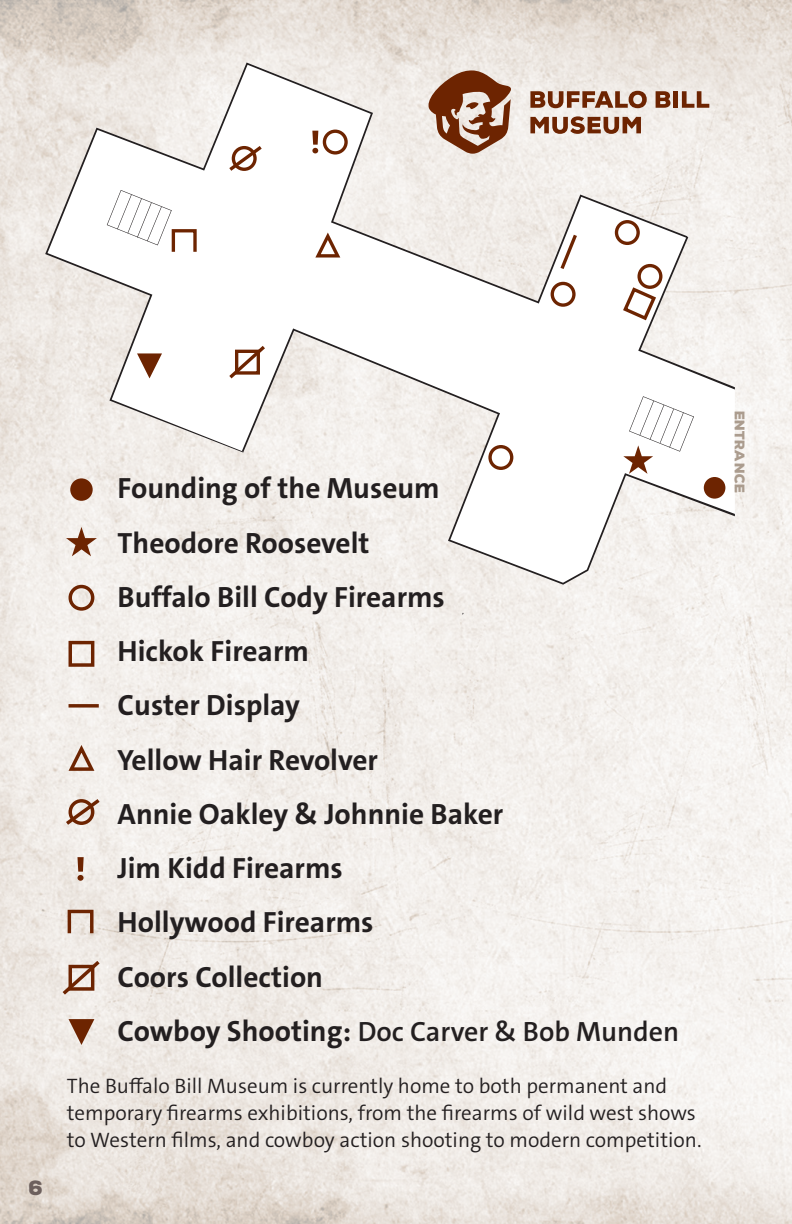
<style>
.page{position:relative;width:792px;height:1224px;background:#fff}
.page>*{position:absolute;margin:0;border:0;box-sizing:border-box;transform-origin:0 0}
.t1{font:700 29.4px/54.2px "The Sans C4 s";color:#231f20}
.t2{font:600 28px "The Sans C4 s";color:#231f20}
.t3{font:300 21px/27px "The Sans C4 s";color:#231f20}
.t4{font:900 20px "Nexa Rust Sans";color:#6d605d}
.t5{font:900 13.6px "Nexa Rust Sans";color:#ab9c8e}
.s1{font-weight:700;font-size:29.4px}
</style>
<div class="page">
<img style="left:0;top:0;width:792px;height:1224px">
<svg style="left:47px;top:63px;width:688px;height:521px;fill:#f2eeea"></svg>
<svg style="left:45px;top:63px;width:643px;height:390px"></svg>
<svg style="left:242px;top:328px;width:493px;height:257px"></svg>
<svg style="left:107px;top:190px;width:65px;height:55px"></svg>
<svg style="left:530px;top:116px;width:111px;height:18px;background:#a9806b"></svg>
<svg style="left:682px;top:91px;width:27px;height:17px"></svg>
<div style="left:673px;top:91px;width:5px;height:17px;background:#6d2401"></div>
<svg style="left:656px;top:91px;width:14px;height:17px"></svg>
<svg style="left:530px;top:91px;width:117px;height:17px;background:#a77d67"></svg>
<svg style="left:425px;top:70px;width:86px;height:84px;background:#ad8671"></svg>
<div style="left:70px;top:478px;width:23px;height:23px;background:#6d2401;border-radius:50%"></div>
<div style="left:704px;top:477px;width:21px;height:22px;background:#6d2401;border-radius:50%"></div>
<div style="left:69px;top:585px;width:25px;height:26px;border:3px solid #6d2401;border-radius:50%"></div>
<div style="left:488px;top:445px;width:25px;height:25px;border:3px solid #6d2401;border-radius:50%"></div>
<div style="left:551px;top:282px;width:25px;height:25px;border:3px solid #6d2401;border-radius:50%"></div>
<div style="left:615px;top:220px;width:25px;height:25px;border:3px solid #6d2401;border-radius:50%"></div>
<div style="left:323px;top:130px;width:25px;height:25px;border:3px solid #6d2401;border-radius:50%"></div>
<div style="left:69px;top:641px;width:25px;height:26px;border:3px solid #6d2401"></div>
<svg style="left:621px;top:236px;width:114px;height:154px"></svg>
<svg style="left:66px;top:744px;width:31px;height:29px"></svg>
<svg style="left:313px;top:232px;width:30px;height:27px"></svg>
<svg style="left:66px;top:1017px;width:31px;height:29px"></svg>
<svg style="left:134px;top:352px;width:31px;height:27px"></svg>
<svg style="left:66px;top:527px;width:31px;height:29px"></svg>
<svg style="left:623px;top:396px;width:71px;height:78px"></svg>
<svg style="left:69px;top:704px;width:30px;height:4px"></svg>
<svg style="left:558px;top:231px;width:22px;height:42px"></svg>
<svg style="left:62px;top:796px;width:41px;height:32px"></svg>
<svg style="left:226px;top:143px;width:39px;height:31px"></svg>
<svg style="left:59px;top:957px;width:44px;height:41px;background:#d0bbaf"></svg>
<svg style="left:226px;top:342px;width:43px;height:40px"></svg>
<svg style="left:77px;top:857px;width:7px;height:24px"></svg>
<svg style="left:312px;top:131px;width:6px;height:22px"></svg>
<div style="left:68px;top:910px;width:26px;height:25px;border:3px solid #6d2401"></div>
<div style="left:172px;top:229px;width:25px;height:24px;border:3px solid #6d2401"></div>
<p class="t4" style="left:29px;top:1175px;width:16px">6</p>
<p class="t1" style="left:118px;top:462px;width:329px">Founding of the Museum<br>Theodore Roosevelt<br>Buffalo Bill Cody Firearms</p>
<p class="t1" style="left:118px;top:624px;width:193px">Hickok Firearm</p>
<p class="t1" style="left:118px;top:679px;width:184px">Custer Display</p>
<p class="t1" style="left:118px;top:733px;width:262px">Yellow Hair Revolver</p>
<p class="t1" style="left:118px;top:787px;width:387px">Annie Oakley &amp; Johnnie Baker<br>Jim Kidd Firearms<br>Hollywood Firearms<br>Coors Collection</p>
<p class="t2" style="left:118px;top:1013px;width:563px"><span class="s1">Cowboy Shooting:</span> Doc Carver &amp; Bob Munden</p>
<p class="t3" style="left:67px;top:1073px;width:636px">The Buffalo Bill Museum is currently home to both permanent and temporary firearms exhibitions, from the firearms of wild west shows to Western films, and cowboy action shooting to modern competition.</p>
<p class="t5" style="left:749px;top:411px;width:84px;rotate:90deg">entrance</p>
</div>
